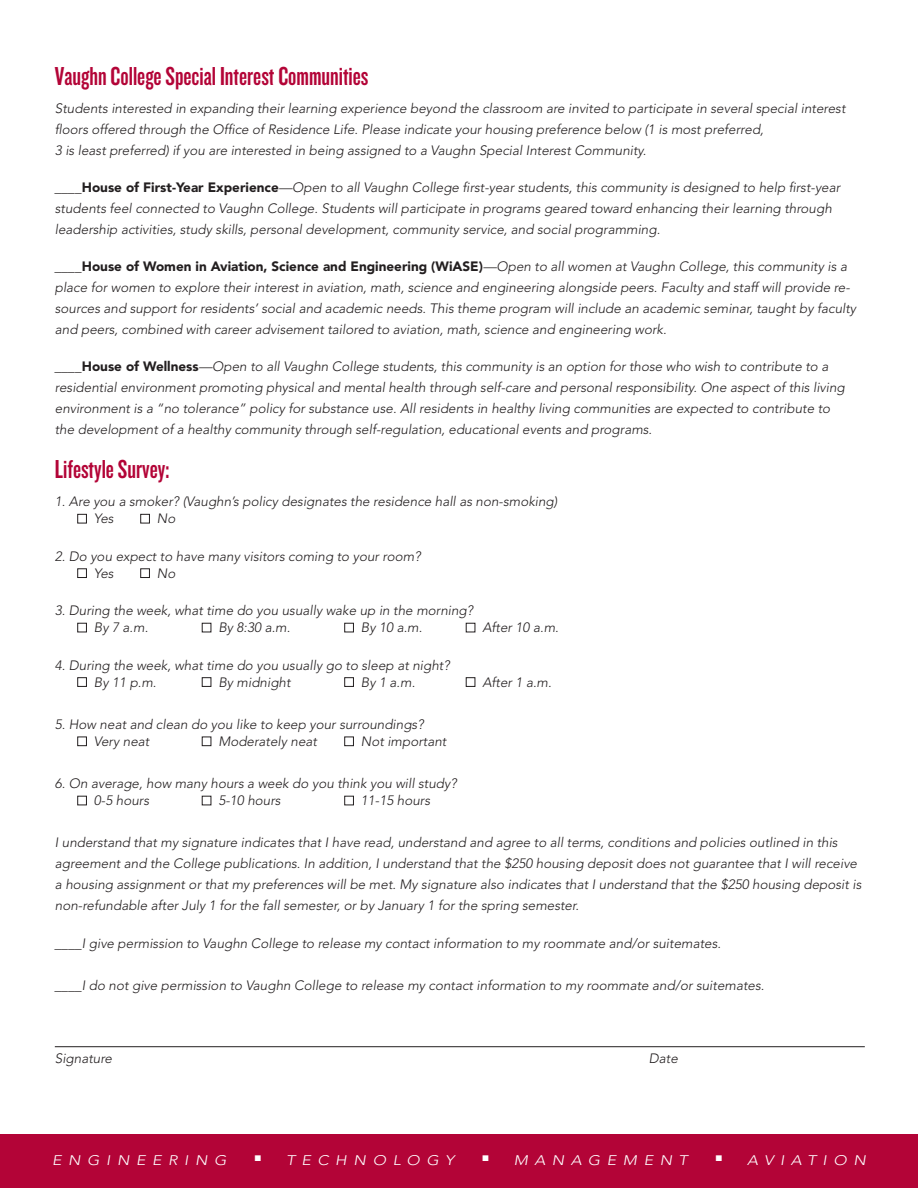
<style>
.page{position:relative;width:918px;height:1188px;background:#fff}
.page>*{position:absolute;margin:0;border:0;box-sizing:border-box;transform-origin:0 0}
.t1{font:27px "Knockout HTF48 Featherweight";color:#b30437}
.t2{font:italic 300 13.8px "Avenir";letter-spacing:.41em;color:#fff;scale:1.15 1}
.t3{font:italic 300 13.5px/21px "Avenir";color:#231f20}
.s1{font-weight:900;font-style:normal}
</style>
<div class="page">
<div style="left:0;top:1134px;width:918px;height:54px;background:#b30437"></div>
<hr style="left:55px;top:1046px;width:810px;height:1px;background:#231f20">
<div style="left:77px;top:514px;width:10px;height:9px;border:1px solid #231f20"></div>
<div style="left:140px;top:514px;width:10px;height:9px;border:1px solid #231f20"></div>
<div style="left:77px;top:568px;width:10px;height:10px;border:1px solid #231f20"></div>
<div style="left:140px;top:568px;width:10px;height:10px;border:1px solid #231f20"></div>
<div style="left:77px;top:623px;width:10px;height:9px;border:1px solid #231f20"></div>
<div style="left:344px;top:623px;width:10px;height:9px;border:1px solid #231f20"></div>
<div style="left:77px;top:677px;width:10px;height:10px;border:1px solid #231f20"></div>
<div style="left:202px;top:677px;width:9px;height:10px;border:1px solid #231f20"></div>
<div style="left:344px;top:677px;width:10px;height:10px;border:1px solid #231f20"></div>
<div style="left:466px;top:677px;width:9px;height:10px;border:1px solid #231f20"></div>
<div style="left:77px;top:737px;width:10px;height:9px;border:1px solid #231f20"></div>
<div style="left:202px;top:737px;width:9px;height:9px;border:1px solid #231f20"></div>
<div style="left:344px;top:737px;width:10px;height:9px;border:1px solid #231f20"></div>
<div style="left:77px;top:796px;width:10px;height:9px;border:1px solid #231f20"></div>
<div style="left:344px;top:796px;width:10px;height:9px;border:1px solid #231f20"></div>
<h1 class="t1" style="left:55px;top:62px;width:315px">Vaughn College Special Interest Communities</h1>
<p class="t3" style="left:55px;top:97px;width:792px">Students interested in expanding their learning experience beyond the classroom are invited to participate in several special interest floors offered through the Office of Residence Life. Please indicate your housing preference below (1 is most preferred,<br>3 is least preferred) if you are interested in being assigned to a Vaughn Special Interest Community.</p>
<p class="t3" style="left:55px;top:177px;width:787px">____<span class="s1">House of First-Year Experience</span>—Open to all Vaughn College first-year students, this community is designed to help first-year students feel connected to Vaughn College. Students will participate in programs geared toward enhancing their learning through leadership activities, study skills, personal development, community service, and social programming.</p>
<p class="t3" style="left:55px;top:256px;width:803px">____<span class="s1">House of Women in Aviation, Science and Engineering (WiASE)</span>—Open to all women at Vaughn College, this community is a place for women to explore their interest in aviation, math, science and engineering alongside peers. Faculty and staff will provide re&shy;sources and support for residents’ social and academic needs. This theme program will include an academic seminar, taught by faculty and peers, combined with career advisement tailored to aviation, math, science and engineering work.</p>
<p class="t3" style="left:55px;top:356px;width:792px">____<span class="s1">House of Wellness</span>—Open to all Vaughn College students, this community is an option for those who wish to contribute to a residential environment promoting physical and mental health through self-care and personal responsibility. One aspect of this living environment is a “no tolerance” policy for substance use. All residents in healthy living communities are expected to contribute to the development of a healthy community through self-regulation, educational events and programs.</p>
<h1 class="t1" style="left:55px;top:456px;width:116px">Lifestyle Survey:</h1>
<p class="t3" style="left:94px;top:493px;width:465px;line-height:17.2px;text-indent:-39px">1. Are you a smoker? (Vaughn’s policy designates the residence hall as non-smoking)<br>Yes</p>
<p class="t3" style="left:157px;top:508px;width:20px">No</p>
<p class="t3" style="left:94px;top:547px;width:328px;line-height:17.2px;text-indent:-39px">2. Do you expect to have many visitors coming to your room?<br>Yes</p>
<p class="t3" style="left:157px;top:563px;width:20px">No</p>
<p class="t3" style="left:94px;top:602px;width:381px;line-height:17.2px;text-indent:-39px">3. During the week, what time do you usually wake up in the morning?<br>By 7 a.m.</p>
<p class="t3" style="left:218px;top:617px;width:73px">By 8:30 a.m.</p>
<p class="t3" style="left:361px;top:617px;width:63px">By 10 a.m.</p>
<p class="t3" style="left:482px;top:617px;width:78px">After 10 a.m.</p>
<p class="t3" style="left:94px;top:656px;width:357px;line-height:17.2px;text-indent:-39px">4. During the week, what time do you usually go to sleep at night?<br>By 11 p.m.</p>
<p class="t3" style="left:218px;top:672px;width:74px">By midnight</p>
<p class="t3" style="left:361px;top:672px;width:56px">By 1 a.m.</p>
<p class="t3" style="left:482px;top:672px;width:71px">After 1 a.m.</p>
<p class="t3" style="left:94px;top:716px;width:331px;line-height:17.2px;text-indent:-39px">5. How neat and clean do you like to keep your surroundings?<br>Very neat</p>
<p class="t3" style="left:218px;top:731px;width:100px">Moderately neat</p>
<p class="t3" style="left:361px;top:731px;width:87px">Not important</p>
<p class="t3" style="left:94px;top:775px;width:364px;line-height:17.2px;text-indent:-39px">6. On average, how many hours a week do you think you will study?<br>0-5 hours</p>
<p class="t3" style="left:218px;top:790px;width:64px">5-10 hours</p>
<p class="t3" style="left:361px;top:790px;width:71px">11-15 hours</p>
<p class="t3" style="left:55px;top:832px;width:808px">I understand that my signature indicates that I have read, understand and agree to all terms, conditions and policies outlined in this agreement and the College publications. In addition, I understand that the $250 housing deposit does not guarantee that I will receive a housing assignment or that my preferences will be met. My signature also indicates that I understand that the $250 housing deposit is non-refundable after July 1 for the fall semester, or by January 1 for the spring semester.</p>
<p class="t3" style="left:55px;top:932px;width:668px">____I give permission to Vaughn College to release my contact information to my roommate and/or suitemates.</p>
<p class="t3" style="left:55px;top:974px;width:711px">____I do not give permission to Vaughn College to release my contact information to my roommate and/or suitemates.</p>
<p class="t3" style="left:55px;top:1047px;width:59px">Signature</p>
<p class="t3" style="left:649px;top:1047px;width:31px">Date</p>
<p class="t2" style="left:52px;top:1152px;width:153px">ENGINEERING</p>
<p class="t2" style="left:255px;top:1152px;width:175px">■ TECHNOLOGY</p>
<p class="t2" style="left:482px;top:1152px;width:180px">■ MANAGEMENT</p>
<p class="t2" style="left:716px;top:1152px;width:132px">■ AVIATION</p>
</div>
